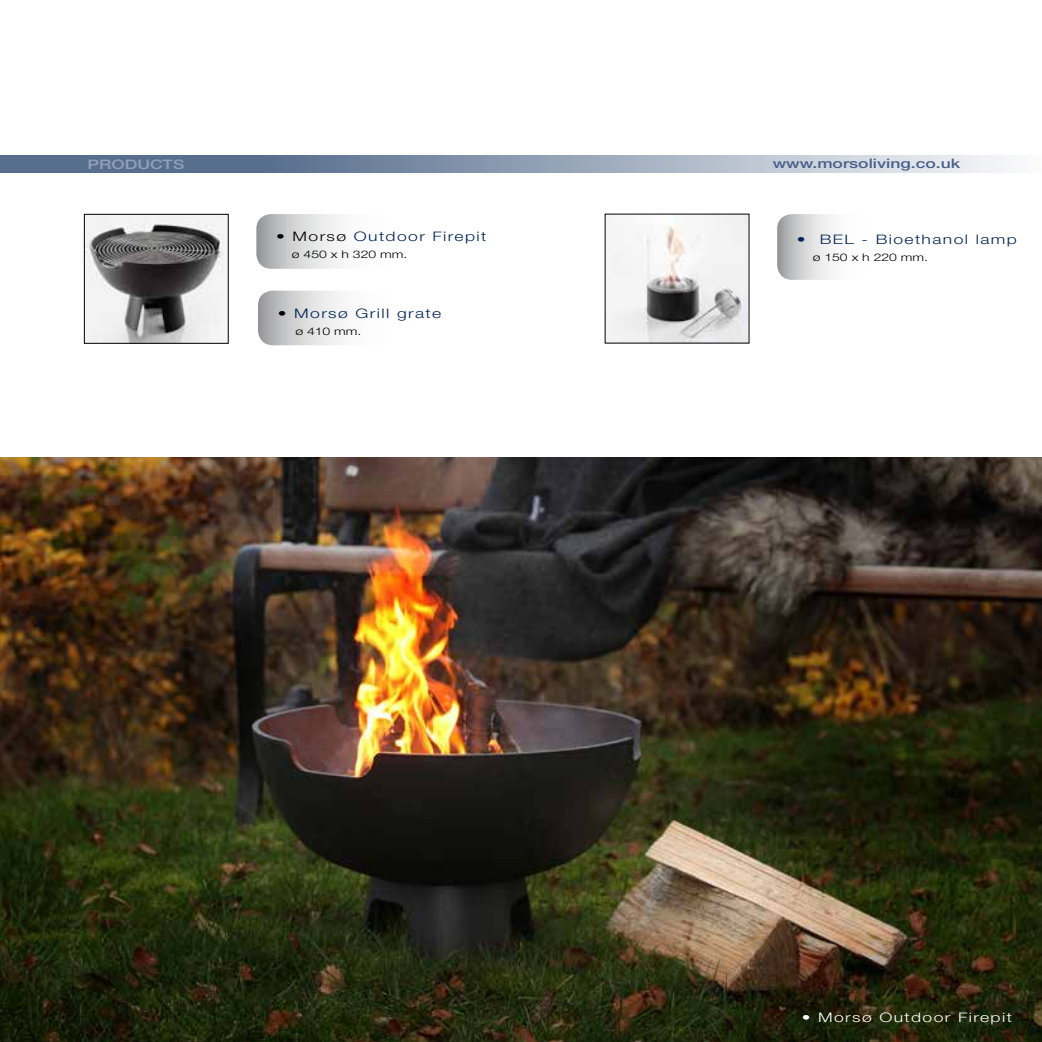
<style>
.page{position:relative;width:1042px;height:1042px;background:#fff}
.page>*{position:absolute;margin:0;border:0;box-sizing:border-box;transform-origin:0 0}
.t1{font:300 13.12px "Helvetica Neue LT Std";letter-spacing:.08em;color:#002453;scale:1.33 1}
.t2{font:500 13.12px "Helvetica Neue LT Std";color:#48608a;scale:1.33 1}
.t3{font:300 13.12px "Helvetica Neue LT Std";letter-spacing:.08em;color:#fff;scale:1.33 1}
.t4{font:500 13.12px "Helvetica Neue LT Std";color:#92a0bd;scale:1.33 1}
.t5{font:300 10.5px "Helvetica Neue LT Std";color:#000;scale:1.33 1}
.s1{color:#000}
</style>
<div class="page">
<img style="left:86px;top:216px;width:138px;height:125px">
<div style="left:84px;top:214px;width:144px;height:129px;border:1px solid #000"></div>
<svg style="left:258px;top:291px;width:83px;height:54px"></svg>
<svg style="left:256px;top:214px;width:84px;height:55px"></svg>
<svg style="left:0;top:155px;width:1007px;height:17px;background:#91a0b4"></svg>
<img style="left:607px;top:216px;width:140px;height:125px">
<svg style="left:777px;top:214px;width:55px;height:66px"></svg>
<img style="left:0;top:458px;width:1px;height:584px">
<img style="left:1px;top:458px;width:1041px;height:584px">
<p class="t4" style="left:87px;top:156px;width:74px">products</p>
<p class="t2" style="left:772px;top:155px;width:142px">www.morsoliving.co.uk</p>
<p class="t1" style="left:276px;top:229px;width:159px"><span class="s1">• Morsø</span> Outdoor Firepit</p>
<p class="t5" style="left:292px;top:248px;width:88px">ø 450 x h 320 mm.</p>
<p class="t1" style="left:278px;top:305px;width:124px"><span class="s1">•</span> Morsø Grill grate</p>
<p class="t5" style="left:295px;top:324px;width:51px">ø 410 mm.</p>
<p class="t1" style="left:797px;top:231px;width:167px">• BEL - Bioethanol lamp</p>
<p class="t5" style="left:813px;top:251px;width:88px">ø 150 x h 220 mm.</p>
<p class="t3" style="left:802px;top:1009px;width:159px">• Morsø Outdoor Firepit</p>
</div>
